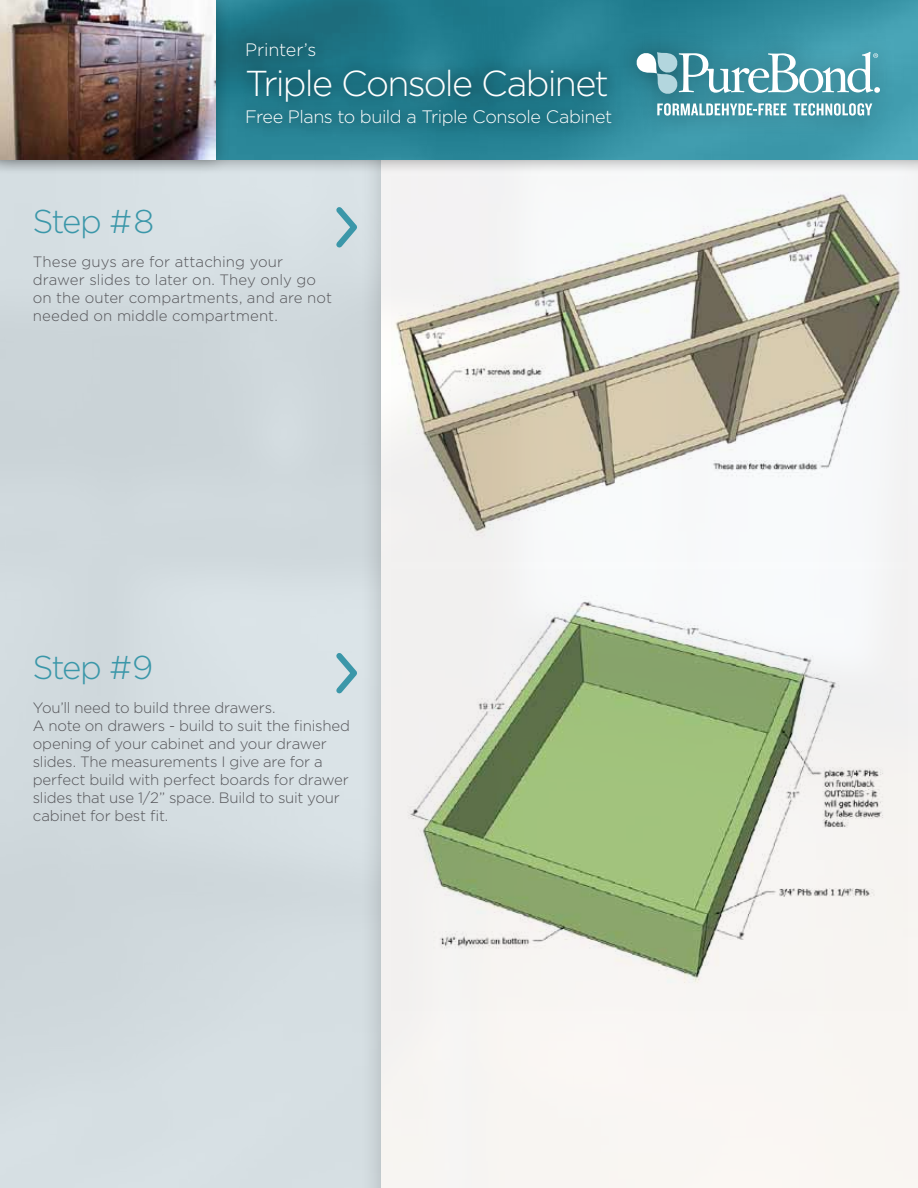
<style>
.page{position:relative;width:918px;height:1188px;background:#fff}
.page>*{position:absolute;margin:0;border:0;box-sizing:border-box;transform-origin:0 0}
.t1{font:300 36px "Gotham";letter-spacing:-.05em;color:#fff}
.t2{font:300 33px "Gotham";letter-spacing:-.065em;color:#3b97a9}
.t3{font:300 18px "Gotham";letter-spacing:-.025em;color:#fff}
.t4{font:300 15px/18px "Gotham";letter-spacing:-.01em;color:#555559}
.t5{font:300 15px/18px "Gotham";letter-spacing:.01em;color:#555559}
</style>
<div class="page">
<div style="left:359px;top:44px;width:559px;height:1144px;background:#000;opacity:.2"></div>
<div style="left:382px;top:175px;width:536px;height:1013px;background:#f8f6f3"></div>
<svg style="left:331px;top:202px;width:31px;height:51px"></svg>
<svg style="left:331px;top:647px;width:31px;height:52px"></svg>
<img style="left:393px;top:570px;width:512px;height:441px">
<div style="left:390px;top:562px;width:518px;height:476px;border:2px solid #fff"></div>
<img style="left:393px;top:179px;width:512px;height:382px">
<div style="left:390px;top:176px;width:518px;height:394px;border:2px solid #fff"></div>
<div style="left:0;top:0;width:918px;height:175px;background:#000;opacity:.4"></div>
<img style="left:232px;top:0;width:686px;height:160px">
<div style="left:615px;top:31px;width:286px;height:107px;background:#000;opacity:.35"></div>
<svg style="left:636px;top:52px;width:244px;height:43px"></svg>
<svg style="left:657px;top:103px;width:129px;height:13px"></svg>
<svg style="left:793px;top:103px;width:79px;height:13px"></svg>
<div style="left:232px;top:28px;width:393px;height:111px;background:#000;opacity:.75"></div>
<div style="left:0;top:0;width:232px;height:175px;background:#000;opacity:.3"></div>
<img style="left:0;top:0;width:216px;height:160px">
<h2 class="t2" style="left:33px;top:201px;width:123px">Step #8</h2>
<p class="t3" style="left:245px;top:38px;width:73px">Printer’s</p>
<h1 class="t1" style="left:245px;top:60px;width:365px">Triple Console Cabinet</h1>
<p class="t3" style="left:245px;top:105px;width:369px">Free Plans to build a Triple Console Cabinet</p>
<p class="t5" style="left:33px;top:252px;width:301px">These guys are for attaching your drawer slides to later on. They only go on the outer compartments, and are not needed on middle compartment.</p>
<h2 class="t2" style="left:33px;top:647px;width:122px">Step #9</h2>
<p class="t4" style="left:33px;top:698px;width:319px">You’ll need to build three drawers.<br>A note on drawers - build to suit the finished opening of your cabinet and your drawer slides. The measurements I give are for a perfect build with perfect boards for drawer slides that use 1/2” space. Build to suit your cabinet for best fit.</p>
</div>
